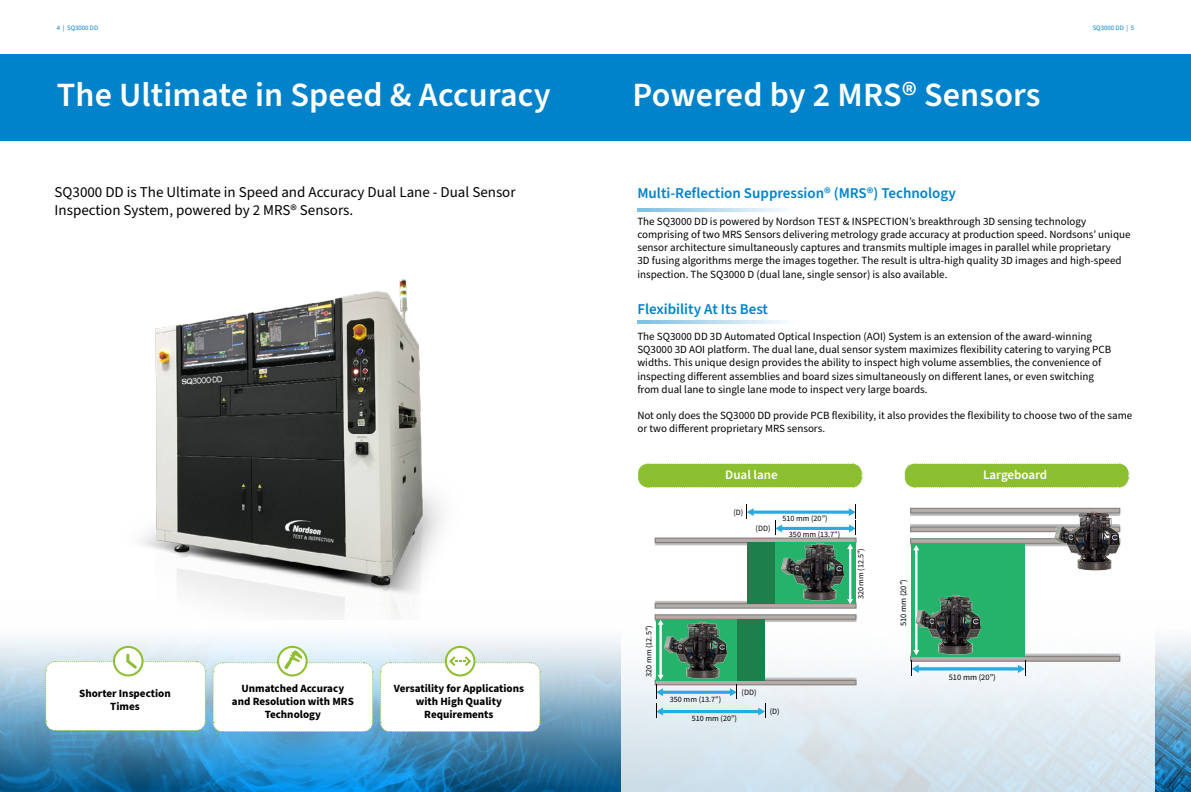
<style>
.page{position:relative;width:1191px;height:792px;background:#fff}
.page>*{position:absolute;margin:0;border:0;box-sizing:border-box;transform-origin:0 0}
.t1{font:600 34px "Source Sans Pro";letter-spacing:.005em;color:#fff}
.t2{font:15px/18px "Source Sans Pro";color:#000}
.t3{font:600 15px "Source Sans Pro";color:#0083ca}
.t4{font:600 13px "Source Sans Pro";color:#fff}
.t5{font:700 11.1px/13.3px "Source Sans Pro";color:#000;text-align:center}
.t6{font:11px/13.2px "Source Sans Pro";color:#000}
.t7{font:8.4px "Source Sans Pro";color:#000}
.t8{font:8.1px "Source Sans Pro";color:#000}
.t9{font:6.8px "Source Sans Pro";color:#0083ca}
</style>
<div class="page">
<img style="left:0;top:713px;width:1191px;height:79px">
<svg style="left:0;top:619px;width:1191px;height:94px"></svg>
<svg style="left:621px;top:211px;width:533px;height:581px"></svg>
<div style="left:0;top:54px;width:1191px;height:87px;background:#0083ca"></div>
<img style="left:140px;top:279px;width:302px;height:340px">
<svg style="left:45px;top:646px;width:161px;height:85px"></svg>
<svg style="left:379px;top:646px;width:162px;height:87px"></svg>
<svg style="left:212px;top:646px;width:161px;height:87px"></svg>
<hr style="left:637px;top:321px;width:206px;height:3px;background:#0083ca">
<hr style="left:637px;top:208px;width:206px;height:3px;background:#0083ca">
<div style="left:655px;top:678px;width:201px;height:7px;border:1px solid #cbcbcb"></div>
<div style="left:655px;top:680px;width:201px;height:5px;background:#b5aba7"></div>
<div style="left:655px;top:680px;width:201px;height:5px;border:1px solid #808080"></div>
<div style="left:655px;top:615px;width:201px;height:7px;background:#8e8b8a"></div>
<div style="left:655px;top:615px;width:201px;height:7px;border:1px solid #cbcbcb"></div>
<div style="left:655px;top:615px;width:201px;height:4px;border:1px solid #808080"></div>
<svg style="left:657px;top:603px;width:197px;height:1px"></svg>
<div style="left:655px;top:601px;width:201px;height:7px;border:1px solid #cbcbcb"></div>
<div style="left:655px;top:604px;width:201px;height:4px;border:1px solid #808080"></div>
<div style="left:655px;top:538px;width:201px;height:7px;border:1px solid #cbcbcb"></div>
<div style="left:655px;top:538px;width:201px;height:5px;background:#b5aba7"></div>
<div style="left:655px;top:538px;width:201px;height:5px;border:1px solid #808080"></div>
<div style="left:656px;top:619px;width:109px;height:61px;background:#1d7f4c"></div>
<div style="left:656px;top:619px;width:81px;height:61px;background:#25b26b"></div>
<div style="left:747px;top:542px;width:108px;height:61px;background:#1d7f4c"></div>
<div style="left:775px;top:542px;width:80px;height:61px;background:#25b26b"></div>
<hr style="left:659px;top:624px;width:3px;height:52px;background:#fff">
<svg style="left:657px;top:620px;width:5px;height:5px"></svg>
<hr style="left:849px;top:548px;width:2px;height:52px;background:#fff">
<svg style="left:847px;top:544px;width:6px;height:5px"></svg>
<svg style="left:847px;top:599px;width:6px;height:5px"></svg>
<hr style="left:662px;top:691px;width:69px;height:3px;background:#29aae1">
<svg style="left:730px;top:684px;width:7px;height:15px"></svg>
<img style="left:781px;top:542px;width:64px;height:59px">
<img style="left:662px;top:621px;width:66px;height:58px">
<hr style="left:662px;top:710px;width:97px;height:3px;background:#29aae1">
<svg style="left:656px;top:675px;width:7px;height:43px"></svg>
<svg style="left:758px;top:703px;width:7px;height:15px"></svg>
<hr style="left:752px;top:511px;width:98px;height:3px;background:#29aae1">
<svg style="left:746px;top:504px;width:7px;height:15px"></svg>
<hr style="left:781px;top:527px;width:69px;height:3px;background:#29aae1">
<svg style="left:775px;top:520px;width:7px;height:15px"></svg>
<svg style="left:848px;top:504px;width:8px;height:31px"></svg>
<div style="left:910px;top:654px;width:209px;height:7px;border:1px solid #ccc"></div>
<hr style="left:910px;top:657px;width:209px;height:4px;background:#b6aca8">
<div style="left:910px;top:656px;width:210px;height:5px;border:1px solid #808080"></div>
<div style="left:910px;top:539px;width:209px;height:7px;background:#8b8988"></div>
<div style="left:910px;top:539px;width:209px;height:7px;border:1px solid #ccc"></div>
<div style="left:910px;top:539px;width:210px;height:4px;border:1px solid #808080"></div>
<div style="left:910px;top:525px;width:209px;height:7px;border:1px solid #ccc"></div>
<div style="left:910px;top:527px;width:209px;height:5px;background:#b6aca8"></div>
<div style="left:910px;top:527px;width:210px;height:5px;border:1px solid #808080"></div>
<div style="left:910px;top:508px;width:209px;height:7px;background:#9e9e9e"></div>
<div style="left:910px;top:508px;width:209px;height:8px;border:1px solid #ccc"></div>
<div style="left:910px;top:508px;width:209px;height:5px;background:#b6aca8"></div>
<div style="left:910px;top:508px;width:210px;height:5px;border:1px solid #808080"></div>
<div style="left:911px;top:543px;width:114px;height:114px;background:#25b36b"></div>
<hr style="left:915px;top:549px;width:2px;height:102px;background:#fff">
<svg style="left:913px;top:545px;width:6px;height:5px"></svg>
<svg style="left:919px;top:667px;width:99px;height:4px"></svg>
<svg style="left:911px;top:657px;width:8px;height:19px"></svg>
<svg style="left:1018px;top:660px;width:7px;height:16px"></svg>
<img style="left:913px;top:593px;width:68px;height:62px">
<img style="left:1052px;top:509px;width:71px;height:64px">
<svg style="left:637px;top:463px;width:225px;height:25px;background:#94c340"></svg>
<svg style="left:904px;top:463px;width:225px;height:25px;background:#94c340"></svg>
<p class="t9" style="left:57px;top:23px;width:43px">4 | SQ3000 DD</p>
<p class="t9" style="left:1092px;top:23px;width:43px">SQ3000 DD | 5</p>
<h1 class="t1" style="left:57px;top:72px;width:495px">The Ultimate in Speed &amp; Accuracy</h1>
<h1 class="t1" style="left:632px;top:72px;width:409px">Powered by 2 MRS® Sensors</h1>
<h2 class="t2" style="left:55px;top:183px;width:462px">SQ3000 DD is The Ultimate in Speed and Accuracy Dual Lane - Dual Sensor<br>Inspection System, powered by 2 MRS® Sensors.</h2>
<p class="t5" style="left:79px;top:687px;width:93px">Shorter Inspection<br>Times</p>
<p class="t5" style="left:232px;top:682px;width:123px">Unmatched Accuracy and Resolution with MRS<br>Technology</p>
<p class="t5" style="left:394px;top:682px;width:132px">Versatility for Applications with High Quality<br>Requirements</p>
<h2 class="t3" style="left:637px;top:183px;width:320px">Multi-Reflection Suppression® (MRS®) Technology</h2>
<p class="t6" style="left:637px;top:215px;width:494px">The SQ3000 DD is powered by Nordson TEST &amp; INSPECTION’s breakthrough 3D sensing technology comprising of two MRS Sensors delivering metrology grade accuracy at production speed. Nordsons’ unique sensor architecture simultaneously captures and transmits multiple images in parallel while proprietary<br>3D fusing algorithms merge the images together. The result is ultra-high quality 3D images and high-speed inspection. The SQ3000 D (dual lane, single sensor) is also available.</p>
<h2 class="t3" style="left:637px;top:299px;width:132px">Flexibility At Its Best</h2>
<p class="t6" style="left:637px;top:330px;width:475px">The SQ3000 DD 3D Automated Optical Inspection (AOI) System is an extension of the award-winning SQ3000 3D AOI platform. The dual lane, dual sensor system maximizes flexibility catering to varying PCB widths. This unique design provides the ability to inspect high volume assemblies, the convenience of inspecting different assemblies and board sizes simultaneously on different lanes, or even switching from dual lane to single lane mode to inspect very large boards.</p>
<p class="t6" style="left:637px;top:409px;width:496px">Not only does the SQ3000 DD provide PCB flexibility, it also provides the flexibility to choose two of the same or two different proprietary MRS sensors.</p>
<p class="t4" style="left:725px;top:466px;width:54px">Dual lane</p>
<p class="t4" style="left:983px;top:466px;width:66px">Largeboard</p>
<p class="t8" style="left:733px;top:507px;width:11px">(D)</p>
<p class="t8" style="left:755px;top:523px;width:16px">(DD)</p>
<p class="t8" style="left:782px;top:513px;width:47px">510 mm (20”)</p>
<p class="t8" style="left:789px;top:529px;width:53px">350 mm (13.7”)</p>
<p class="t8" style="left:643px;top:677px;width:53px;rotate:-90deg">320 mm (12.5”)</p>
<p class="t8" style="left:670px;top:694px;width:53px">350 mm (13.7”)</p>
<p class="t8" style="left:741px;top:687px;width:16px">(DD)</p>
<p class="t8" style="left:692px;top:713px;width:47px">510 mm (20”)</p>
<p class="t8" style="left:769px;top:706px;width:11px">(D)</p>
<p class="t8" style="left:855px;top:599px;width:53px;rotate:-90deg">320 mm (12.5”)</p>
<p class="t7" style="left:898px;top:626px;width:49px;rotate:-90deg">510 mm (20”)</p>
<p class="t7" style="left:948px;top:672px;width:49px">510 mm (20”)</p>
</div>
